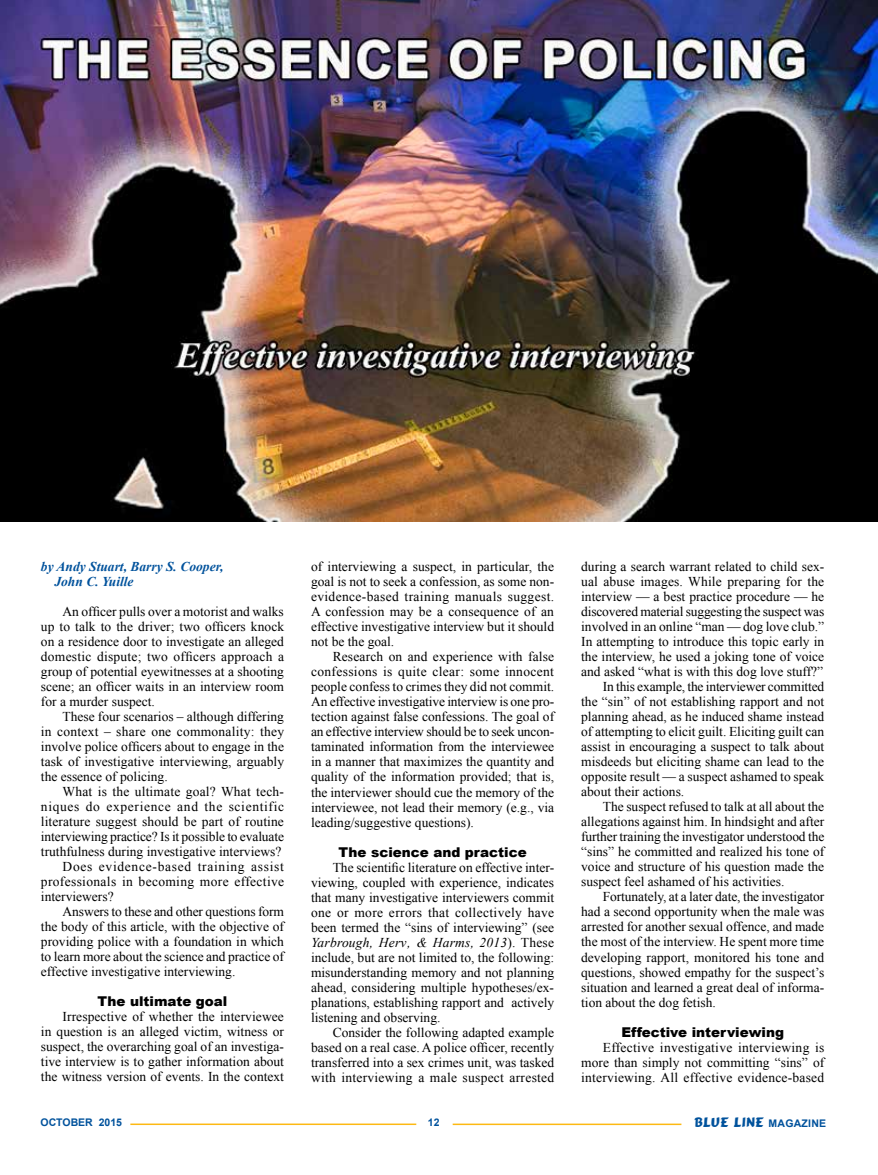
<style>
.page{position:relative;width:878px;height:1175px;background:#fff}
.page>*{position:absolute;margin:0;border:0;box-sizing:border-box;transform-origin:0 0}
.t1{font:13.5px/15px "Times New Roman";color:#000;text-align:justify}
.t2{font:13.5px "Times New Roman";letter-spacing:.05em;color:#000}
.t3{font:900 13.5px "Arial";color:#000}
.t4{font:italic 700 13.5px/15px "Times New Roman";color:#00529c}
.t5{font:13.5px "Times New Roman";letter-spacing:.025em;color:#000}
.t6{font:13.5px "Comic";letter-spacing:.02em;color:#00529c}
.t7{font:700 10.5px "Arial";color:#00529c}
.s1{font-style:italic}
.s2{font-family:"Arial";font-weight:700;font-size:10.5px}
</style>
<div class="page">
<hr style="left:130px;top:1123px;width:286px;height:2px;background:#fdb913">
<hr style="left:452px;top:1123px;width:229px;height:2px;background:#fdb913">
<img style="left:0;top:0;width:877px;height:521px">
<p class="t4" style="left:54px;top:559px;width:171px;text-indent:-14px">by Andy Stuart, Barry S. Cooper,<br>John C. Yuille</p>
<p class="t1" style="left:41px;top:604px;width:245px;text-indent:22px">An officer pulls over a motorist and walks up to talk to the driver; two officers knock on a residence door to investigate an alleged domestic dispute; two officers approach a group of potential eyewitnesses at a shooting scene; an officer waits in an interview room for a murder suspect.</p>
<p class="t1" style="left:41px;top:709px;width:245px;text-indent:22px">These four scenarios – although differing in context – share one commonality: they involve police officers about to engage in the task of investigative interviewing, arguably the essence of policing.</p>
<p class="t1" style="left:63px;top:784px;width:223px">What is the ultimate goal? What tech-</p>
<p class="t2" style="left:41px;top:797px;width:245px">niques do experience and the scientific</p>
<p class="t1" style="left:41px;top:814px;width:244px">literature suggest should be part of routine</p>
<p class="t1" style="left:41px;top:829px;width:245px">interviewing practice? Is it possible to evaluate</p>
<p class="t1" style="left:41px;top:844px;width:242px">truthfulness during investigative interviews?</p>
<p class="t2" style="left:63px;top:857px;width:223px">Does evidence-based training assist</p>
<p class="t5" style="left:41px;top:872px;width:245px">professionals in becoming more effective</p>
<p class="t1" style="left:41px;top:889px;width:74px">interviewers?</p>
<p class="t1" style="left:63px;top:904px;width:223px">Answers to these and other questions form</p>
<p class="t1" style="left:41px;top:919px;width:244px">the body of this article, with the objective of</p>
<p class="t1" style="left:41px;top:934px;width:244px">providing police with a foundation in which</p>
<p class="t1" style="left:41px;top:949px;width:245px">to learn more about the science and practice of</p>
<p class="t1" style="left:41px;top:964px;width:196px">effective investigative interviewing.</p>
<p class="t3" style="left:97px;top:991px;width:131px">The ultimate goal</p>
<p class="t1" style="left:41px;top:1009px;width:245px;text-indent:22px">Irrespective of whether the interviewee in question is an alleged victim, witness or suspect, the overarching goal of an investiga&shy;tive interview is to gather information about the witness version of events. In the context</p>
<p class="t1" style="left:311px;top:559px;width:244px">of interviewing a suspect, in particular, the goal is not to seek a confession, as some non&shy;evidence-based training manuals suggest.<br>A confession may be a consequence of an effective investigative interview but it should not be the goal.</p>
<p class="t1" style="left:311px;top:649px;width:245px;text-indent:22px">Research on and experience with false confessions is quite clear: some innocent people confess to crimes they did not commit.<br>An effective investigative interview is one pro&shy;tection against false confessions. The goal of an effective interview should be to seek uncon&shy;taminated information from the interviewee in a manner that maximizes the quantity and quality of the information provided; that is, the interviewer should cue the memory of the interviewee, not lead their memory (e.g., via leading/suggestive questions).</p>
<p class="t3" style="left:338px;top:842px;width:190px">The science and practice</p>
<p class="t1" style="left:311px;top:859px;width:245px;text-indent:22px">The scientific literature on effective inter&shy;viewing, coupled with experience, indicates that many investigative interviewers commit one or more errors that collectively have been termed the “sins of interviewing” (see <span class="s1">Yarbrough, Herv‚ &amp; Harms, 2013</span>). These include, but are not limited to, the following: misunderstanding memory and not planning ahead, considering multiple hypotheses/ex&shy;planations, establishing rapport and actively listening and observing.</p>
<p class="t1" style="left:311px;top:1024px;width:245px;text-indent:22px">Consider the following adapted example based on a real case. A police officer, recently transferred into a sex crimes unit, was tasked with interviewing a male suspect arrested</p>
<p class="t1" style="left:581px;top:559px;width:244px">during a search warrant related to child sex-</p>
<p class="t1" style="left:581px;top:574px;width:244px">ual abuse images. While preparing for the</p>
<p class="t1" style="left:581px;top:589px;width:244px">interview — a best practice procedure — he</p>
<p class="t1" style="left:581px;top:604px;width:245px">discovered material suggesting the suspect was</p>
<p class="t1" style="left:581px;top:619px;width:244px">involved in an online “man — dog love club.”</p>
<p class="t1" style="left:581px;top:634px;width:244px">In attempting to introduce this topic early in</p>
<p class="t1" style="left:581px;top:649px;width:245px">the interview, he used a joking tone of voice</p>
<p class="t1" style="left:581px;top:664px;width:243px">and asked “what is with this dog love stuff?”</p>
<p class="t1" style="left:602px;top:679px;width:223px">In this example, the interviewer committed</p>
<p class="t1" style="left:581px;top:694px;width:244px">the “sin” of not establishing rapport and not</p>
<p class="t1" style="left:581px;top:709px;width:244px">planning ahead, as he induced shame instead</p>
<p class="t1" style="left:581px;top:724px;width:244px">of attempting to elicit guilt. Eliciting guilt can</p>
<p class="t1" style="left:581px;top:739px;width:245px">assist in encouraging a suspect to talk about</p>
<p class="t1" style="left:581px;top:754px;width:245px">misdeeds but eliciting shame can lead to the</p>
<p class="t1" style="left:581px;top:769px;width:244px">opposite result — a suspect ashamed to speak</p>
<p class="t1" style="left:581px;top:784px;width:105px">about their actions.</p>
<p class="t1" style="left:602px;top:799px;width:223px">The suspect refused to talk at all about the</p>
<p class="t1" style="left:581px;top:814px;width:244px">allegations against him. In hindsight and after</p>
<p class="t1" style="left:581px;top:829px;width:245px">further training the investigator understood the</p>
<p class="t1" style="left:581px;top:844px;width:244px">“sins” he committed and realized his tone of</p>
<p class="t1" style="left:581px;top:859px;width:245px">voice and structure of his question made the</p>
<p class="t1" style="left:581px;top:874px;width:205px">suspect feel ashamed of his activities.</p>
<p class="t1" style="left:602px;top:889px;width:223px">Fortunately, at a later date, the investigator</p>
<p class="t1" style="left:581px;top:904px;width:244px">had a second opportunity when the male was</p>
<p class="t1" style="left:581px;top:919px;width:244px">arrested for another sexual offence, and made</p>
<p class="t1" style="left:581px;top:934px;width:244px">the most of the interview. He spent more time</p>
<p class="t1" style="left:581px;top:949px;width:244px">developing rapport, monitored his tone and</p>
<p class="t1" style="left:581px;top:964px;width:244px">questions, showed empathy for the suspect’s</p>
<p class="t1" style="left:581px;top:979px;width:244px">situation and learned a great deal of informa-</p>
<p class="t1" style="left:581px;top:994px;width:136px">tion about the dog fetish.</p>
<p class="t3" style="left:621px;top:1021px;width:164px">Effective interviewing</p>
<p class="t1" style="left:581px;top:1039px;width:245px;text-indent:22px">Effective investigative interviewing is more than simply not committing “sins” of interviewing. All effective evidence-based</p>
<p class="t7" style="left:41px;top:1115px;width:83px">OCTOBER 2015</p>
<p class="t7" style="left:428px;top:1115px;width:13px">12</p>
<p class="t6" style="left:694px;top:1113px;width:133px">BLUE LINE <span class="s2">MAGAZINE</span></p>
</div>
